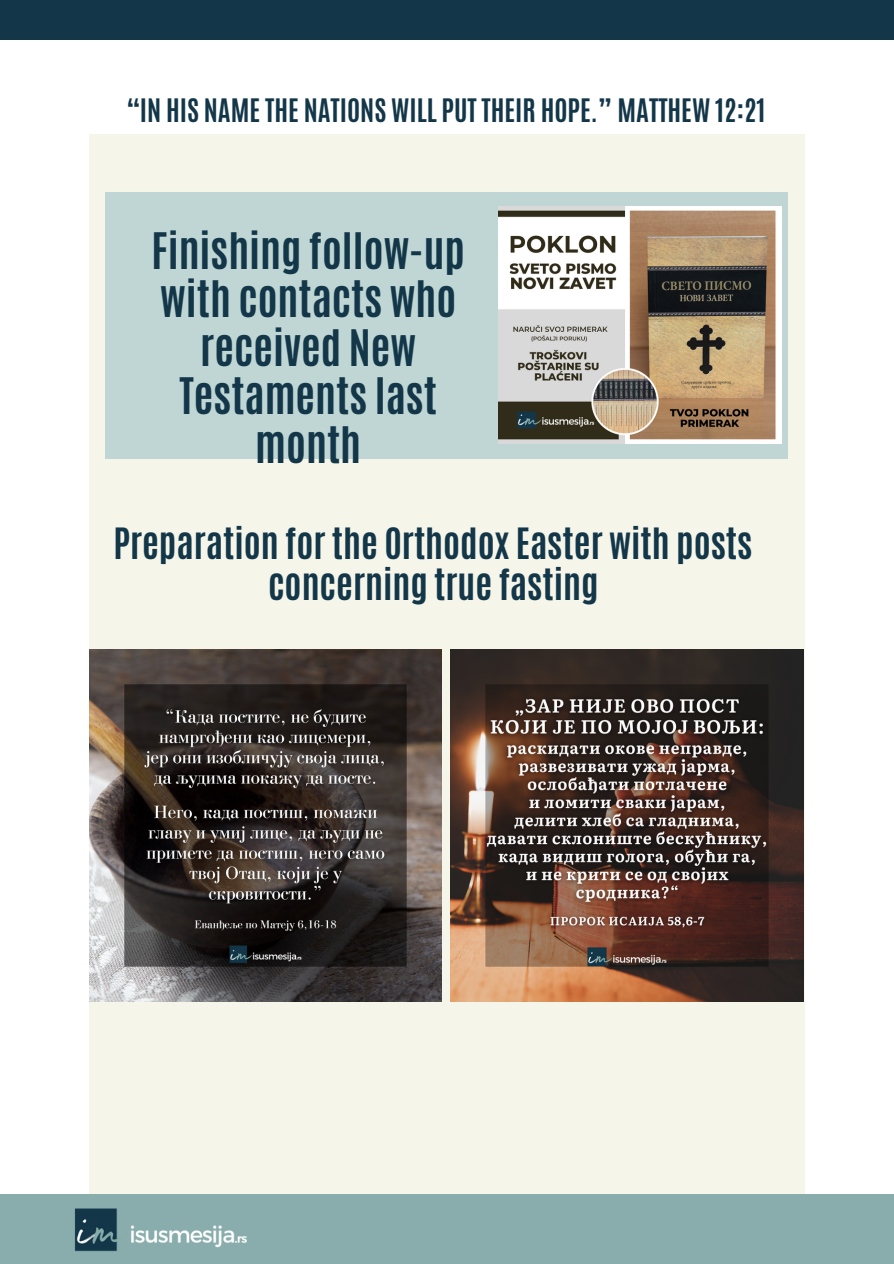
<style>
.page{position:relative;width:894px;height:1264px;background:#fff}
.page>*{position:absolute;margin:0;border:0;box-sizing:border-box;transform-origin:0 0}
.t1{font:700 42px/48.3px "Antonio";color:#133749;text-align:center}
.t2{font:700 36px/41.7px "Antonio";color:#133749;text-align:center}
.t3{font:700 27px "Antonio";color:#133749}
</style>
<div class="page">
<div style="left:0;top:1193px;width:893px;height:70px;background:#89adac"></div>
<img style="left:75px;top:1208px;width:172px;height:43px">
<div style="left:89px;top:134px;width:715px;height:1059px;background:#f5f5e9"></div>
<div style="left:106px;top:192px;width:681px;height:266px;background:#bfd6d5"></div>
<img style="left:498px;top:207px;width:283px;height:236px">
<img style="left:89px;top:649px;width:352px;height:352px">
<img style="left:450px;top:649px;width:352px;height:352px">
<div style="left:0;top:0;width:893px;height:40px;background:#133749"></div>
<p class="t3" style="left:126px;top:91px;width:640px">“IN HIS NAME THE NATIONS WILL PUT THEIR HOPE.” MATTHEW 12:21</p>
<p class="t1" style="left:151px;top:227px;width:315px">Finishing follow-up with contacts who received New<br>Testaments last month</p>
<p class="t2" style="left:113px;top:522px;width:640px">Preparation for the Orthodox Easter with posts concerning true fasting</p>
</div>
